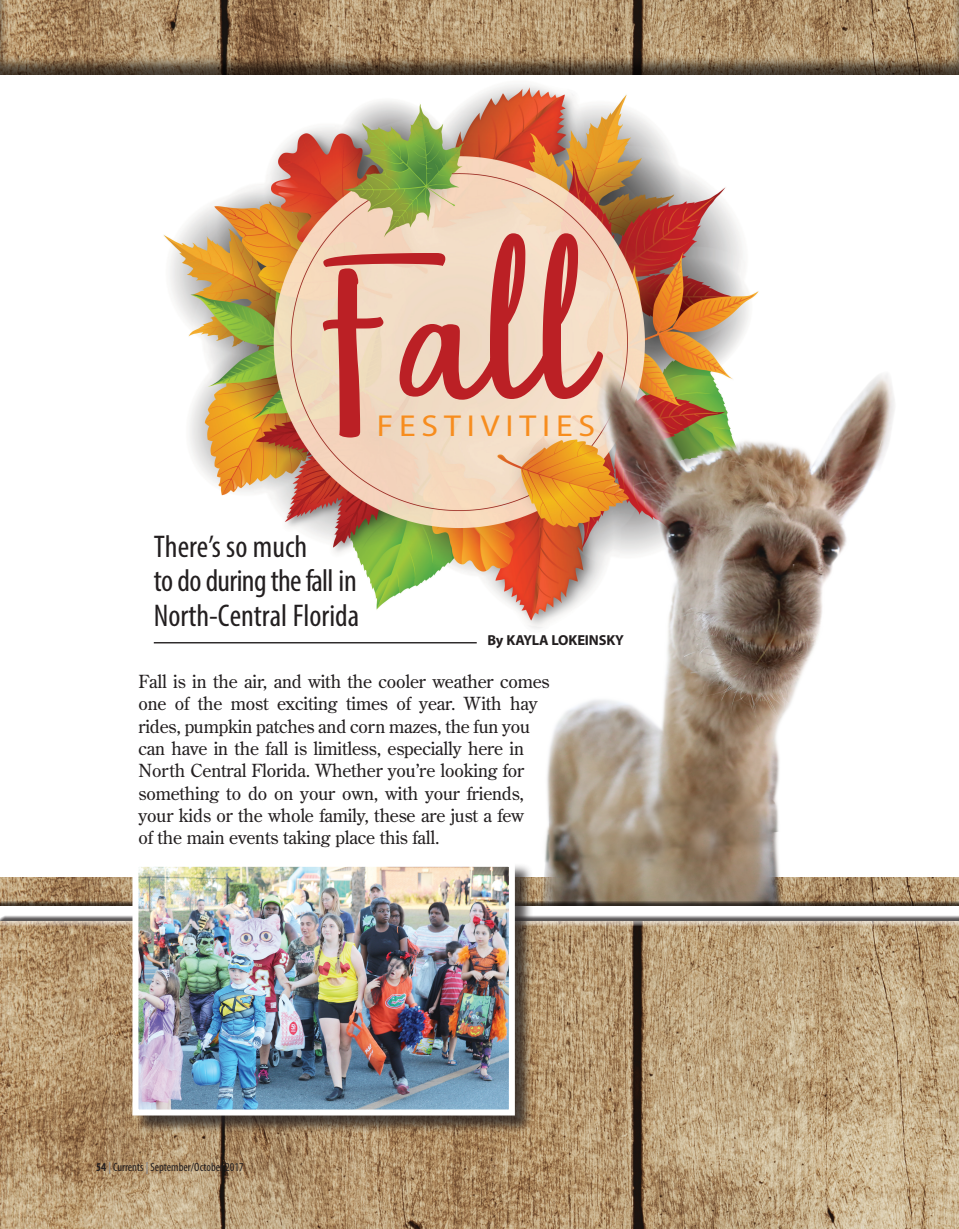
<style>
.page{position:relative;width:959px;height:1229px;background:#fff}
.page>*{position:absolute;margin:0;border:0;box-sizing:border-box;transform-origin:0 0}
.t1{font:condensed 31.5px/34.5px "Myriad Pro";color:#231f20}
.t2{font:30.3px "Myriad Pro";letter-spacing:.175em;color:#f78d1e;scale:1.11 1}
.t3{font:18px/22.4px "Century Old Style Std";letter-spacing:-.01em;color:#231f20}
.t4{font:700 14.55px "Myriad Pro";letter-spacing:-.01em;color:#231f20}
.t5{font:condensed 12px "Myriad Pro";color:#231f20}
.s1{font-weight:700}
.s2{font-weight:700;color:#949698}
</style>
<div class="page">
<img style="left:154px;top:84px;width:605px;height:560px">
<img style="left:0;top:878px;width:958px;height:350px">
<hr style="left:154px;top:642px;width:322px;height:1px;background:#231f20">
<img style="left:514px;top:365px;width:393px;height:536px">
<svg style="left:323px;top:233px;width:280px;height:204px;fill:#f0dac2"></svg>
<div style="left:0;top:901px;width:958px;height:23px;background:#fff;opacity:.75"></div>
<div style="left:0;top:902px;width:958px;height:24px;background:#231f20;opacity:.75"></div>
<div style="left:0;top:0;width:958px;height:75px;background:#231f20;opacity:.75"></div>
<div style="left:134px;top:863px;width:399px;height:271px;background:#231f20;opacity:.75"></div>
<img style="left:139px;top:867px;width:369px;height:241px">
<div style="left:132px;top:860px;width:383px;height:255px;border:6px solid #fff"></div>
<h2 class="t2" style="left:377px;top:407px;width:198px">FESTIVITIES</h2>
<h1 class="t1" style="left:154px;top:529px;width:207px">There’s so much todo during the fall in<br>North-Central Florida</h1>
<p class="t4" style="left:487px;top:631px;width:138px">By KAYLA LOKEINSKY</p>
<p class="t3" style="left:138px;top:670px;width:412px">Fall is in the air, and with the cooler weather comes one of the most exciting times of year. With hay rides, pumpkin patches and corn mazes, the fun you can have in the fall is limitless, especially here in North Central Florida. Whether you’re looking for something to do on your own, with your friends, your kids or the whole family, these are just a few<br>of the main events taking place this fall.</p>
<p class="t5" style="left:96px;top:1160px;width:149px"><span class="s1">54</span> <span class="s2">|</span> Currents <span class="s2">|</span> September/October 2017</p>
</div>
